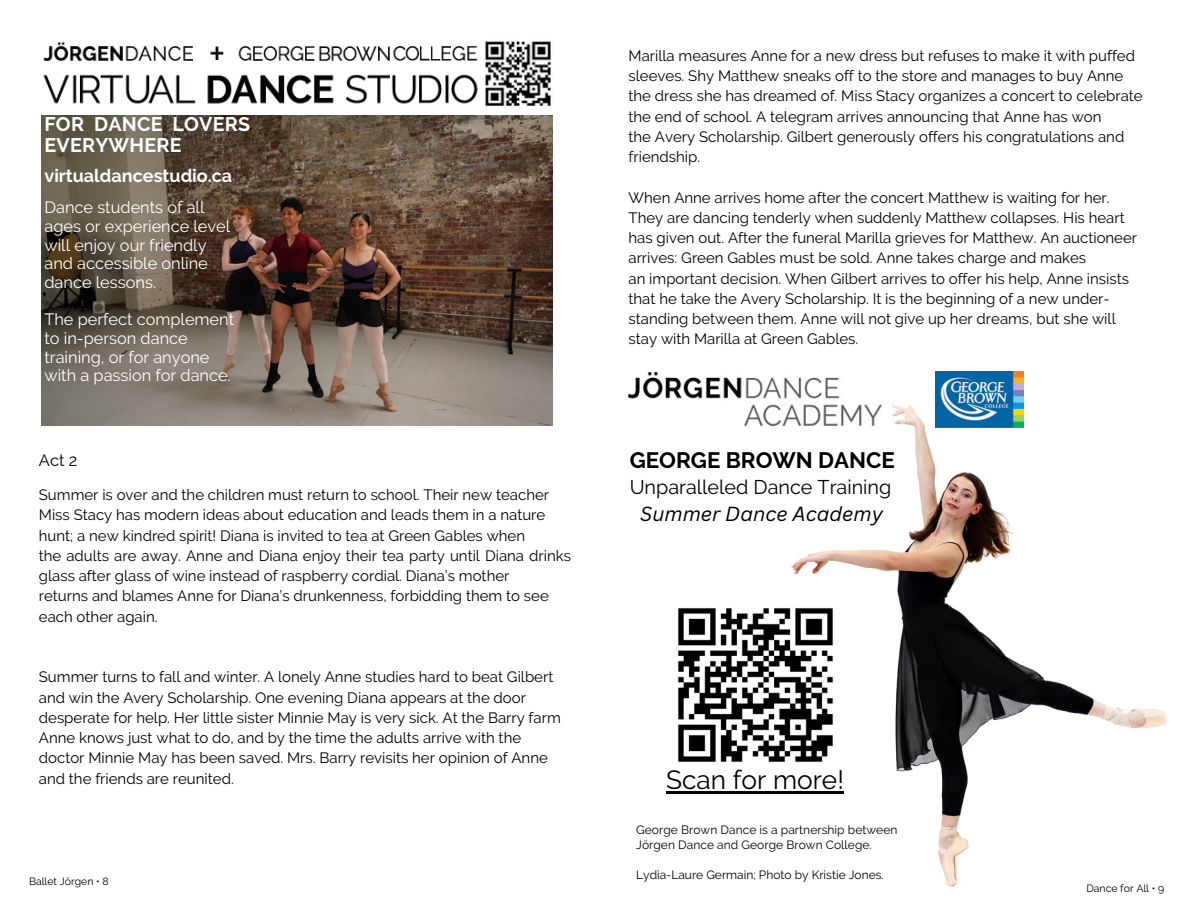
<style>
.page{position:relative;width:1188px;height:918px;background:#fff}
.page>*{position:absolute;margin:0;border:0;box-sizing:border-box;transform-origin:0 0}
.t1{font:26.25px "Raleway";color:#000}
.t2{font:700 22.35px "Raleway";color:#000}
.t3{font:19.8px "Raleway";color:#000}
.t4{font:italic 19.8px "Canva Sans";color:#000}
.t5{font:700 19.65px/21.3px "Raleway";letter-spacing:.01em;color:#fff}
.t6{font:700 18px "Raleway";color:#fff}
.t7{font:16.5px "Raleway";color:#000}
.t8{font:16.35px/18.6px "Raleway";color:#fff}
.t9{font:15px/20.2px "Raleway";color:#000}
.t10{font:12px/15px "Raleway";letter-spacing:.005em;color:#000}
.t11{font:10.5px "Raleway";color:#000}
</style>
<div class="page">
<img style="left:629px;top:373px;width:135px;height:53px">
<img style="left:764px;top:371px;width:402px;height:516px">
<img style="left:935px;top:371px;width:88px;height:56px">
<img style="left:41px;top:115px;width:511px;height:311px">
<img style="left:483px;top:39px;width:68px;height:68px">
<img style="left:43px;top:41px;width:435px;height:63px">
<hr style="left:666px;top:791px;width:178px;height:2px;background:#000">
<img style="left:678px;top:604px;width:159px;height:163px">
<h3 class="t5" style="left:44px;top:113px;width:207px">FOR DANCE LOVERS<br>EVERYWHERE</h3>
<p class="t6" style="left:44px;top:166px;width:189px">virtualdancestudio.ca</p>
<p class="t8" style="left:44px;top:198px;width:187px">Dance students of all ages or experience level will enjoy our friendly and accessible online dance lessons.</p>
<p class="t8" style="left:44px;top:310px;width:191px">The perfect complement to in-person dance training, or for anyone with a passion for dance.</p>
<p class="t7" style="left:39px;top:447px;width:40px">Act 2</p>
<p class="t9" style="left:39px;top:485px;width:534px">Summer is over and the children must return to school. Their new teacher Miss Stacy has modern ideas about education and leads them in a nature hunt; a new kindred spirit! Diana is invited to tea at Green Gables when<br>the adults are away. Anne and Diana enjoy their tea party until Diana drinks glass after glass of wine instead of raspberry cordial. Diana’s mother<br>returns and blames Anne for Diana’s drunkenness, forbidding them to see each other again.</p>
<p class="t9" style="left:39px;top:667px;width:523px">Summer turns to fall and winter. A lonely Anne studies hard to beat Gilbert and win the Avery Scholarship. One evening Diana appears at the door desperate for help. Her little sister Minnie May is very sick. At the Barry farm Anne knows just what to do, and by the time the adults arrive with the doctor Minnie May has been saved. Mrs. Barry revisits her opinion of Anne and the friends are reunited.</p>
<p class="t11" style="left:29px;top:875px;width:81px">Ballet Jörgen • 8</p>
<p class="t9" style="left:629px;top:45px;width:516px">Marilla measures Anne for a new dress but refuses to make it with puffed sleeves. Shy Matthew sneaks off to the store and manages to buy Anne the dress she has dreamed of. Miss Stacy organizes a concert to celebrate the end of school. A telegram arrives announcing that Anne has won<br>the Avery Scholarship. Gilbert generously offers his congratulations and friendship.</p>
<p class="t9" style="left:629px;top:187px;width:510px">When Anne arrives home after the concert Matthew is waiting for her.<br>They are dancing tenderly when suddenly Matthew collapses. His heart has given out. After the funeral Marilla grieves for Matthew. An auctioneer arrives: Green Gables must be sold. Anne takes charge and makes<br>an important decision. When Gilbert arrives to offer his help, Anne insists that he take the Avery Scholarship. It is the beginning of a new under&shy;standing between them. Anne will not give up her dreams, but she will stay with Marilla at Green Gables.</p>
<h2 class="t2" style="left:630px;top:448px;width:267px">GEORGE BROWN DANCE</h2>
<h3 class="t3" style="left:630px;top:476px;width:263px">Unparalleled Dance Training</h3>
<h3 class="t4" style="left:640px;top:503px;width:244px">Summer Dance Academy</h3>
<h1 class="t1" style="left:666px;top:765px;width:179px">Scan for more!</h1>
<p class="t10" style="left:636px;top:822px;width:263px">George Brown Dance is a partnership between<br>Jörgen Dance and George Brown College.</p>
<p class="t10" style="left:636px;top:867px;width:249px">Lydia-Laure Germain; Photo by Kristie Jones.</p>
<p class="t11" style="left:1086px;top:882px;width:79px">Dance for All • 9</p>
</div>
